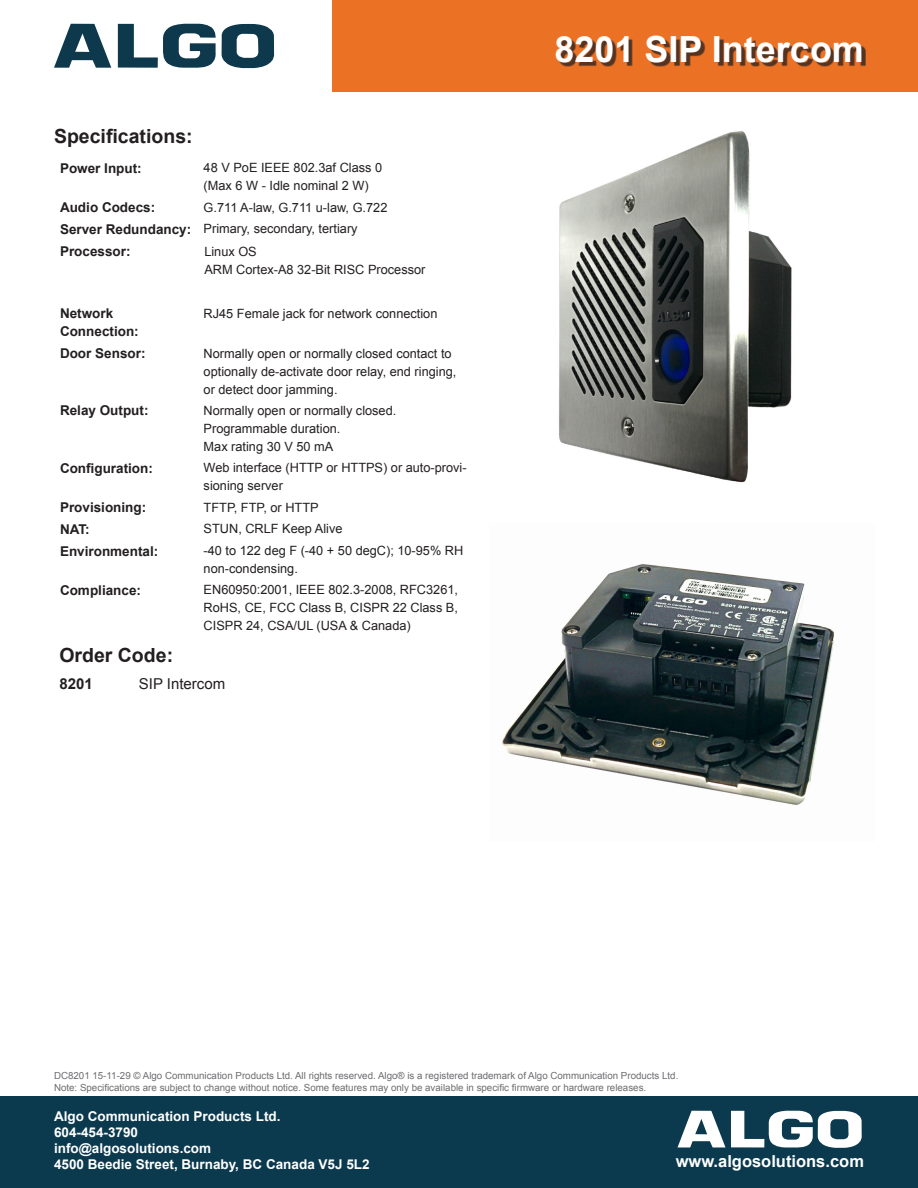
<style>
.page{position:relative;width:918px;height:1188px;background:#fff}
.page>*{position:absolute;margin:0;border:0;box-sizing:border-box;transform-origin:0 0}
.ProductHeadingBanner{font:700 36px "Arial";color:#fff}
.t1{font:700 19.5px "Arial";color:#231f20}
.BrochureBodyOpeningP{font:700 16.5px "Arial";color:#fff}
.t2{font:15px "Arial";color:#231f20}
.t3{font:700 15px "Arial";color:#231f20}
.t4{font:700 13.5px/18px "Arial";color:#231f20}
.t5{font:700 13.5px/16.2px "Arial";color:#fff}
.t6{font:12.75px/18px "Arial";color:#231f20}
.t7{font:9.75px "Arial";color:#6c6d70}
</style>
<div class="page">
<div style="left:0;top:1096px;width:918px;height:92px;background:#0b394d"></div>
<svg style="left:54px;top:24px;width:57px;height:44px"></svg>
<svg style="left:118px;top:24px;width:157px;height:44px"></svg>
<div style="left:332px;top:0;width:586px;height:92px;background:#eb7125"></div>
<svg style="left:678px;top:1111px;width:47px;height:36px"></svg>
<svg style="left:731px;top:1111px;width:131px;height:37px"></svg>
<div style="left:558px;top:38px;width:308px;height:29px;background:#231f20;opacity:.75"></div>
<img style="left:559px;top:131px;width:233px;height:352px">
<img style="left:501px;top:564px;width:333px;height:241px">
<p class="t1" style="left:54px;top:124px;width:140px">Specifications:</p>
<p class="t4" style="left:60px;top:159px;width:83px">Power Input:</p>
<p class="t6" style="left:204px;top:159px;width:180px">48 V PoE IEEE 802.3af Class 0</p>
<p class="t6" style="left:204px;top:177px;width:167px">(Max 6 W - Idle nominal 2 W)</p>
<p class="t4" style="left:60px;top:199px;width:97px">Audio Codecs:</p>
<p class="t6" style="left:204px;top:198px;width:185px">G.711 A-law, G.711 u-law, G.722</p>
<p class="t4" style="left:60px;top:221px;width:133px">Server Redundancy:</p>
<p class="t6" style="left:204px;top:220px;width:155px">Primary, secondary, tertiary</p>
<p class="t4" style="left:60px;top:242px;width:72px">Processor:</p>
<p class="t6" style="left:204px;top:243px;width:54px">Linux OS</p>
<p class="t6" style="left:204px;top:261px;width:223px">ARM Cortex-A8 32-Bit RISC Processor</p>
<p class="t4" style="left:60px;top:305px;width:80px">Network<br>Connection:</p>
<p class="t6" style="left:204px;top:304px;width:235px">RJ45 Female jack for network connection</p>
<p class="t4" style="left:60px;top:345px;width:87px">Door Sensor:</p>
<p class="t6" style="left:204px;top:344px;width:254px">Normally open or normally closed contact to optionally de-activate door relay, end ringing, or detect door jamming.</p>
<p class="t4" style="left:60px;top:402px;width:90px">Relay Output:</p>
<p class="t6" style="left:204px;top:402px;width:194px">Normally open or normally closed.<br>Programmable duration.</p>
<p class="t6" style="left:204px;top:438px;width:131px">Max rating 30 V 50 mA</p>
<p class="t4" style="left:60px;top:459px;width:94px">Configuration:</p>
<p class="t6" style="left:204px;top:459px;width:265px">Web interface (HTTP or HTTPS) or auto-provi&shy;sioning server</p>
<p class="t4" style="left:60px;top:499px;width:88px">Provisioning:</p>
<p class="t6" style="left:204px;top:498px;width:117px">TFTP, FTP, or HTTP</p>
<p class="t4" style="left:60px;top:521px;width:31px">NAT:</p>
<p class="t6" style="left:204px;top:520px;width:140px">STUN, CRLF Keep Alive</p>
<p class="t4" style="left:60px;top:542px;width:100px">Environmental:</p>
<p class="t6" style="left:204px;top:542px;width:261px">-40 to 122 deg F (-40 + 50 degC); 10-95% RH non-condensing.</p>
<p class="t4" style="left:60px;top:582px;width:83px">Compliance:</p>
<p class="t6" style="left:204px;top:581px;width:256px;text-align:justify">EN60950:2001, IEEE 802.3-2008, RFC3261, RoHS, CE, FCC Class B, CISPR 22 Class B, CISPR 24, CSA/UL (USA &amp; Canada)</p>
<p class="t1" style="left:59px;top:642px;width:115px">Order Code:</p>
<p class="t3" style="left:59px;top:673px;width:35px">8201</p>
<p class="t2" style="left:139px;top:674px;width:88px">SIP Intercom</p>
<p class="ProductHeadingBanner" style="left:555px;top:26px;width:311px">8201 SIP Intercom</p>
<p class="t7" style="left:54px;top:1069px;width:626px">DC8201 15-11-29 © Algo Communication Products Ltd. All rights reserved. Algo® is a registered trademark of Algo Communication Products Ltd.</p>
<p class="t7" style="left:54px;top:1081px;width:594px">Note: Specifications are subject to change without notice. Some features may only be available in specific firmware or hardware releases.</p>
<p class="t5" style="left:54px;top:1108px;width:228px">Algo Communication Products Ltd.<br>604-454-3790</p>
<p class="t5" style="left:54px;top:1141px;width:159px">info@algosolutions.com</p>
<p class="t5" style="left:54px;top:1157px;width:317px">4500 Beedie Street, Burnaby, BC Canada V5J 5L2</p>
<p class="BrochureBodyOpeningP" style="left:676px;top:1150px;width:190px">www.algosolutions.com</p>
</div>
